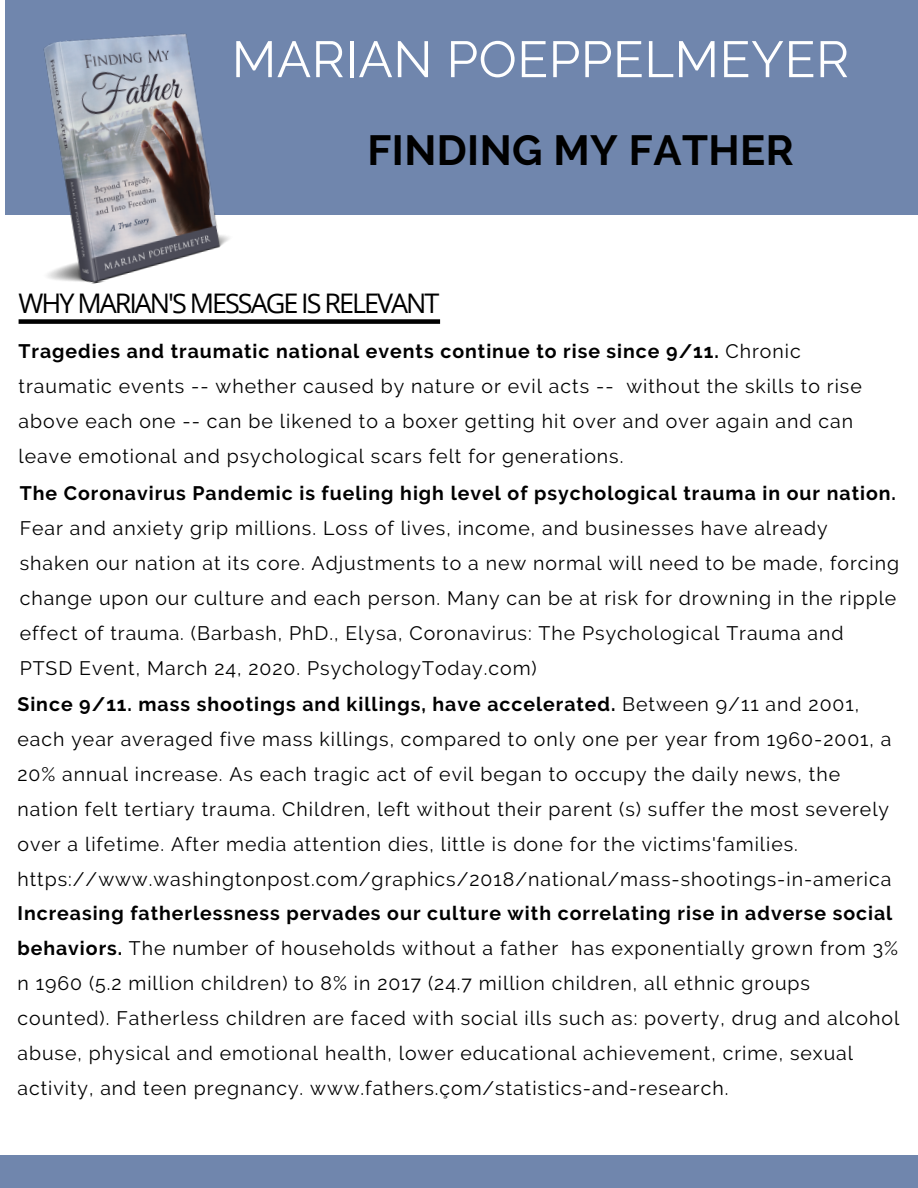
<style>
.page{position:relative;width:918px;height:1188px;background:#fff}
.page>*{position:absolute;margin:0;border:0;box-sizing:border-box;transform-origin:0 0}
.t1{font:50.85px "Raleway";letter-spacing:.01em;color:#fff}
.t2{font:700 42px "Raleway";letter-spacing:.01em;color:#000}
.t3{font:27px "Open Sans";letter-spacing:-.075em;color:#000}
.t4{font:19.5px/35px "Raleway";letter-spacing:.05em;color:#000}
.t5{font:700 19.5px "Raleway";letter-spacing:.05em;color:#000}
.s1{font-weight:700}
</style>
<div class="page">
<div style="left:0;top:1155px;width:918px;height:33px;background:#7086ad"></div>
<svg style="left:19px;top:319px;width:421px;height:5px;background:#161616"></svg>
<div style="left:5px;top:0;width:913px;height:215px;background:#7086ad"></div>
<img style="left:43px;top:33px;width:187px;height:251px">
<h1 class="t1" style="left:232px;top:29px;width:619px">MARIAN POEPPELMEYER</h1>
<h2 class="t2" style="left:367px;top:125px;width:428px">FINDING MY FATHER</h2>
<h3 class="t3" style="left:19px;top:284px;width:422px">WHY MARIAN'S MESSAGE IS RELEVANT</h3>
<p class="t4" style="left:19px;top:334px;width:845px"><span class="s1">Tragedies and traumatic national events continue to rise since 9/11.</span> Chronic traumatic events -- whether caused by nature or evil acts -- without the skills to rise above each one -- can be likened to a boxer getting hit over and over again and can leave emotional and psychological scars felt for generations.</p>
<p class="t5" style="left:20px;top:482px;width:878px">The Coronavirus Pandemic is fueling high level of psychological trauma in our nation.</p>
<p class="t4" style="left:20px;top:511px;width:881px">Fear and anxiety grip millions. Loss of lives, income, and businesses have already shaken our nation at its core. Adjustments to a new normal will need to be made, forcing change upon our culture and each person. Many can be at risk for drowning in the ripple effect of trauma. (Barbash, PhD., Elysa, Coronavirus: The Psychological Trauma and PTSD Event, March 24, 2020. PsychologyToday.com)</p>
<p class="t4" style="left:17px;top:687px;width:876px"><span class="s1">Since 9/11. mass shootings and killings, have accelerated.</span> Between 9/11 and 2001, each year averaged five mass killings, compared to only one per year from 1960-2001, a 20% annual increase. As each tragic act of evil began to occupy the daily news, the nation felt tertiary trauma. Children, left without their parent (s) suffer the most severely over a lifetime. After media attention dies, little is done for the victims'families. https://www.washingtonpost.com/graphics/2018/national/mass-shootings-in-america</p>
<p class="t4" style="left:17px;top:896px;width:883px"><span class="s1">Increasing fatherlessness pervades our culture with correlating rise in adverse social behaviors.</span> The number of households without a father has exponentially grown from 3% n 1960 (5.2 million children) to 8% in 2017 (24.7 million children, all ethnic groups counted). Fatherless children are faced with social ills such as: poverty, drug and alcohol abuse, physical and emotional health, lower educational achievement, crime, sexual activity, and teen pregnancy. www.fathers.çom/statistics-and-research.</p>
</div>
